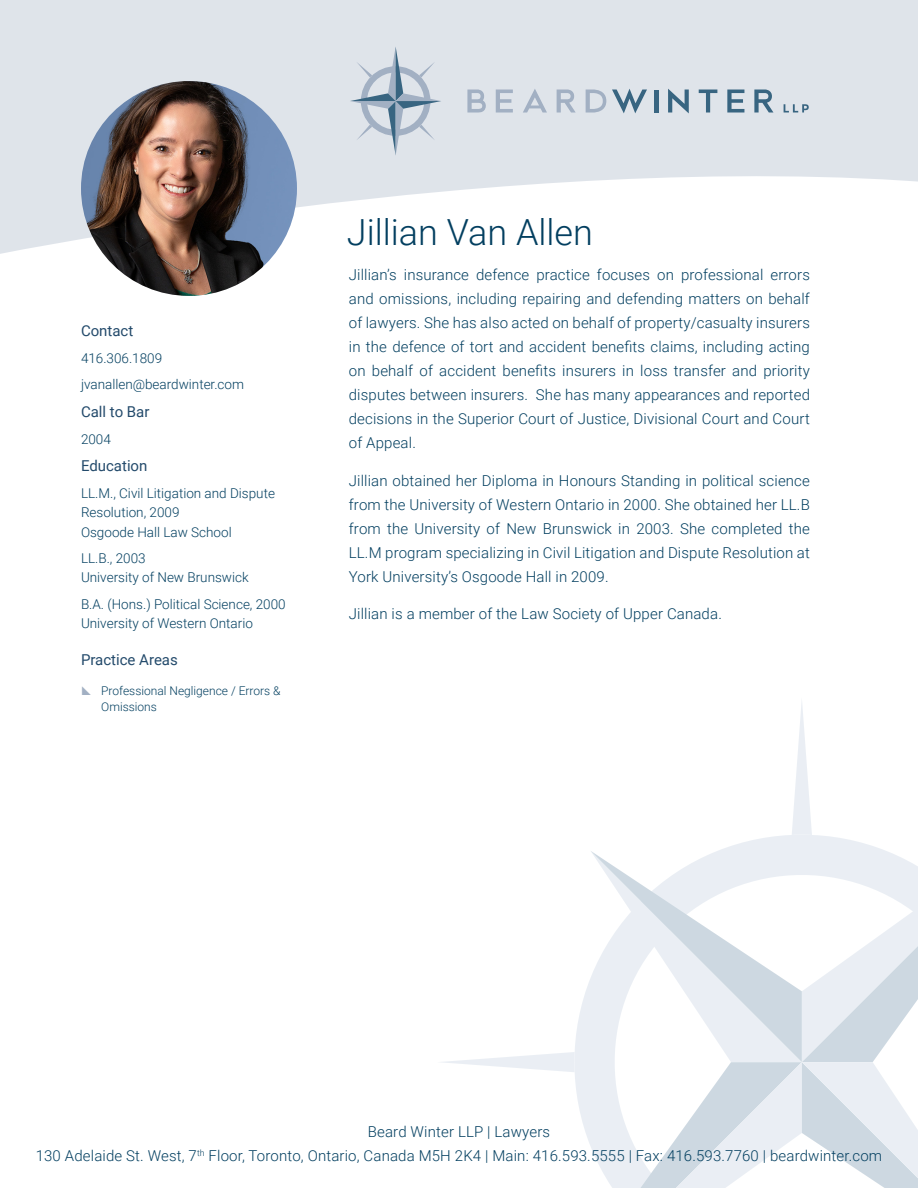
<style>
.page{position:relative;width:918px;height:1188px;background:#fff}
.page>*{position:absolute;margin:0;border:0;box-sizing:border-box;transform-origin:0 0}
.Heading_2{font:300 36px "Roboto";color:#033f60}
.t1{font:300 15px/24px "Roboto";letter-spacing:.01em;color:#033f60;text-align:justify}
.Heading_1{font:15px "Roboto";color:#234a6b}
.Side_Bar{font:300 13.5px/19.5px "Roboto";color:#033f60}
.t2{font:300 12px/16.5px "Roboto";color:#033f60}
</style>
<div class="page">
<svg style="left:442px;top:702px;width:476px;height:486px"></svg>
<svg style="left:0;top:0;width:918px;height:254px;fill:#dfe4ea"></svg>
<img style="left:81px;top:81px;width:216px;height:215px">
<p class="Heading_1" style="left:81px;top:320px;width:54px">Contact</p>
<p class="Side_Bar" style="left:81px;top:348px;width:83px">416.306.1809</p>
<p class="Side_Bar" style="left:81px;top:374px;width:165px">jvanallen@beardwinter.com</p>
<p class="Heading_1" style="left:81px;top:401px;width:70px">Call to Bar</p>
<p class="Side_Bar" style="left:81px;top:429px;width:31px">2004</p>
<p class="Heading_1" style="left:81px;top:455px;width:68px">Education</p>
<p class="Side_Bar" style="left:81px;top:483px;width:195px">LL.M., Civil Litigation and Dispute<br>Resolution, 2009<br>Osgoode Hall Law School</p>
<p class="Side_Bar" style="left:81px;top:548px;width:169px">LL.B., 2003<br>University of New Brunswick</p>
<p class="Side_Bar" style="left:81px;top:594px;width:206px">B.A. (Hons.) Political Science, 2000<br>University of Western Ontario</p>
<p class="Heading_1" style="left:81px;top:649px;width:98px">Practice Areas</p>
<p class="t2" style="left:101px;top:682px;width:181px">Professional Negligence / Errors &amp;<br>Omissions</p>
<p class="Heading_2" style="left:347px;top:207px;width:248px">Jillian Van Allen</p>
<p class="t1" style="left:349px;top:262px;width:463px">Jillian’s insurance defence practice focuses on professional errors and omissions, including repairing and defending matters on behalf of lawyers. She has also acted on behalf of property/casualty insurers in the defence of tort and accident benefits claims, including acting on behalf of accident benefits insurers in loss transfer and priority disputes between insurers. She has many appearances and reported decisions in the Superior Court of Justice, Divisional Court and Court of Appeal.</p>
<p class="t1" style="left:349px;top:468px;width:463px">Jillian obtained her Diploma in Honours Standing in political science from the University of Western Ontario in 2000. She obtained her LL.B from the University of New Brunswick in 2003. She completed the LL.M program specializing in Civil Litigation and Dispute Resolution at York University’s Osgoode Hall in 2009.</p>
<p class="t1" style="left:349px;top:601px;width:375px">Jillian is a member of the Law Society of Upper Canada.</p>
<p class="t1" style="left:368px;top:1119px;width:184px">Beard Winter LLP | Lawyers</p>
<p class="t1" style="left:36px;top:1143px;width:848px">130 Adelaide St. West, 7<sup>th</sup> Floor, Toronto, Ontario, Canada M5H 2K4 | Main: 416.593.5555 | Fax: 416.593.7760 | beardwinter.com</p>
</div>
